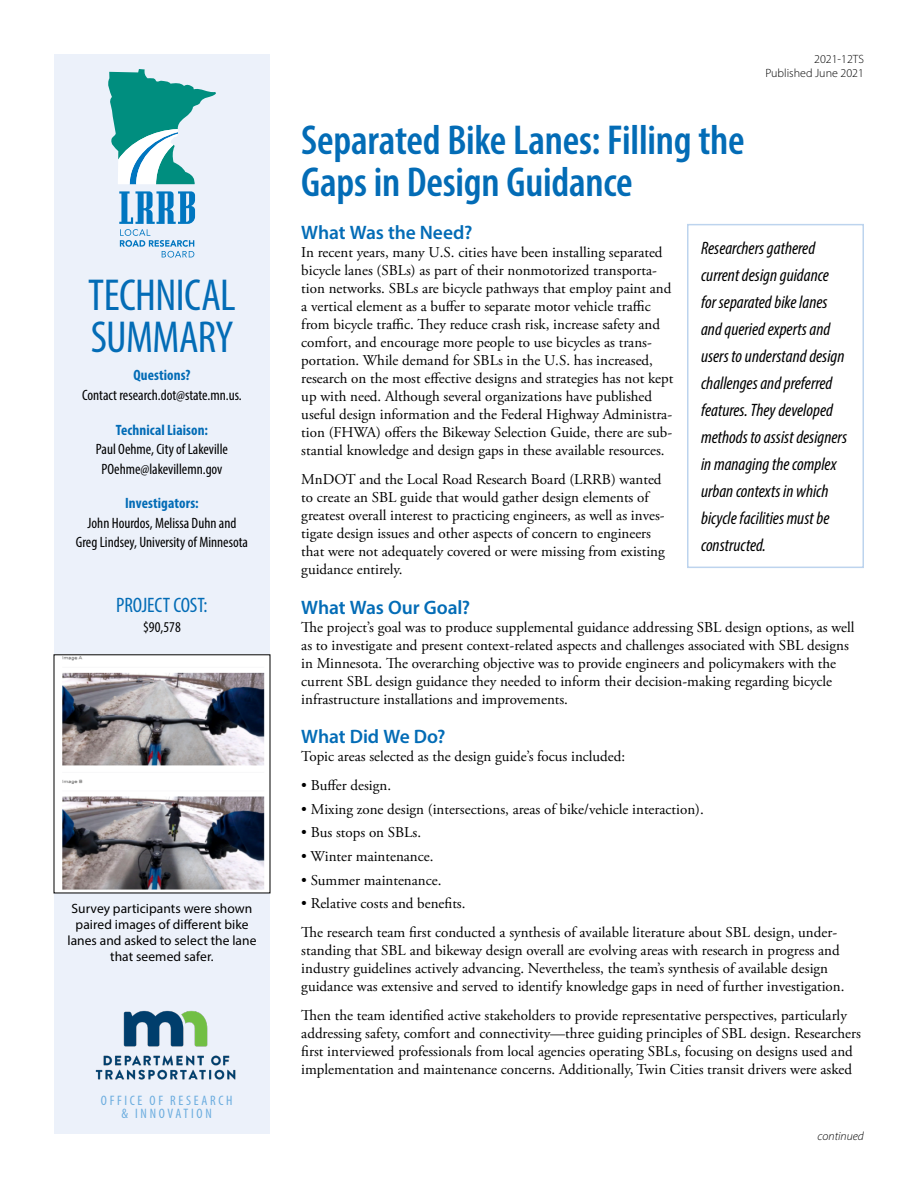
<style>
.page{position:relative;width:918px;height:1188px;background:#fff}
.page>*{position:absolute;margin:0;border:0;box-sizing:border-box;transform-origin:0 0}
.H2_-_centered{font:condensed 45px/42px "Myriad Pro";letter-spacing:-.015em;color:#036cb6}
.t1{font:600 condensed 42px "Myriad Pro";letter-spacing:-.005em;color:#036cb6}
.H3_-_Project_cost{font:condensed 21px "Myriad Pro";letter-spacing:-.01em;color:#036cb6}
.t2{font:600 19.5px "Myriad Pro";letter-spacing:-.005em;color:#036cb6}
.paragraph_-_callout{font:italic condensed 18px/27px "Myriad Pro";color:#000}
.Body_copy{font:15px/18px "Adobe Garamond Pro";color:#000}
.paragraph_-_sidebar{font:condensed 15px/19.5px "Myriad Pro";color:#000;text-align:center}
.Bullet{font:15px "Adobe Garamond Pro";color:#000}
.Questions_-_paragrap{font:700 condensed 15px "Myriad Pro";letter-spacing:.005em;color:#036cb6}
.Bullet_Last{font:15px "Adobe Garamond Pro";color:#000}
.t3{font:condensed 13.8px/13.8px "Myriad Pro";letter-spacing:.195em;color:#6caddf;text-align:center}
.sidebar_caption{font:13.5px/16.2px "Myriad Pro";letter-spacing:.005em;color:#000;text-align:center}
.TS_number_and_pub_da{font:300 12px "Myriad Pro";color:#000}
.t4{font:italic 300 12px "Myriad Pro";color:#000}
</style>
<div class="page">
<div style="left:54px;top:54px;width:216px;height:1080px;background:#ecf1fa"></div>
<div style="left:687px;top:224px;width:177px;height:344px;background:#fff;border:2px solid #bdd4ee"></div>
<svg style="left:108px;top:69px;width:108px;height:115px"></svg>
<svg style="left:119px;top:191px;width:76px;height:67px"></svg>
<img style="left:56px;top:657px;width:212px;height:234px">
<img style="left:95px;top:1010px;width:141px;height:70px">
<h2 class="H2_-_centered" style="left:88px;top:273px;width:149px">TECHNICAL<br>SUMMARY</h2>
<p class="Questions_-_paragrap" style="left:133px;top:366px;width:59px">Questions?</p>
<p class="paragraph_-_sidebar" style="left:82px;top:385px;width:161px">Contact research.dot@state.mn.us.</p>
<h3 class="Questions_-_paragrap" style="left:116px;top:420px;width:94px">Technical Liaison:</h3>
<p class="paragraph_-_sidebar" style="left:96px;top:439px;width:134px">Paul Oehme, City of Lakeville<br>POehme@lakevillemn.gov</p>
<h3 class="Questions_-_paragrap" style="left:125px;top:494px;width:75px">Investigators:</h3>
<p class="paragraph_-_sidebar" style="left:76px;top:513px;width:174px">John Hourdos, Melissa Duhn and<br>Greg Lindsey, University of Minnesota</p>
<h3 class="H3_-_Project_cost" style="left:116px;top:593px;width:93px">PROJECT COST:</h3>
<p class="paragraph_-_sidebar" style="left:143px;top:617px;width:39px">$90,578</p>
<p class="sidebar_caption" style="left:68px;top:900px;width:191px">Survey participants were shown paired images of different bike lanes and asked to select the lane that seemed safer.</p>
<p class="t3" style="left:101px;top:1093px;width:133px">OFFICE OF RESEARCH &amp; INNOVATION</p>
<p class="TS_number_and_pub_da" style="left:814px;top:52px;width:51px">2021-12TS</p>
<p class="TS_number_and_pub_da" style="left:765px;top:65px;width:100px">Published June 2021</p>
<h1 class="t1" style="left:301px;top:115px;width:445px">Separated Bike Lanes: Filling the</h1>
<h1 class="t1" style="left:301px;top:157px;width:333px">Gaps in Design Guidance</h1>
<p class="paragraph_-_callout" style="left:701px;top:235px;width:148px">Researchers gathered current design guidance for separated bike lanes and queried experts and users to understand design challenges and preferred features. They developed methods to assist designers in managing the complex urban contexts in which bicycle facilities must be constructed.</p>
<h2 class="t2" style="left:301px;top:220px;width:173px">What Was the Need?</h2>
<p class="Body_copy" style="left:301px;top:244px;width:374px">In recent years, many U.S. cities have been installing separated bicycle lanes (SBLs) as part of their nonmotorized transporta&shy;tion networks. SBLs are bicycle pathways that employ paint and a vertical element as a buffer to separate motor vehicle traffic from bicycle traffic. They reduce crash risk, increase safety and comfort, and encourage more people to use bicycles as trans&shy;portation. While demand for SBLs in the U.S. has increased, research on the most effective designs and strategies has not kept up with need. Although several organizations have published useful design information and the Federal Highway Administra&shy;tion (FHWA) offers the Bikeway Selection Guide, there are sub&shy;stantial knowledge and design gaps in these available resources.</p>
<p class="Body_copy" style="left:301px;top:471px;width:365px">MnDOT and the Local Road Research Board (LRRB) wanted to create an SBL guide that would gather design elements of greatest overall interest to practicing engineers, as well as inves&shy;tigate design issues and other aspects of concern to engineers that were not adequately covered or were missing from existing guidance entirely.</p>
<h2 class="t2" style="left:301px;top:595px;width:171px">What Was Our Goal?</h2>
<p class="Body_copy" style="left:301px;top:618px;width:555px">The project’s goal was to produce supplemental guidance addressing SBL design options, as well as to investigate and present context-related aspects and challenges associated with SBL designs in Minnesota. The overarching objective was to provide engineers and policymakers with the current SBL design guidance they needed to inform their decision-making regarding bicycle infrastructure installations and improvements.</p>
<h2 class="t2" style="left:301px;top:724px;width:146px">What Did We Do?</h2>
<p class="Body_copy" style="left:301px;top:748px;width:325px">Topic areas selected as the design guide’s focus included:</p>
<p class="Bullet" style="left:301px;top:776px;width:91px">• Buffer design.</p>
<p class="Bullet" style="left:301px;top:800px;width:404px">• Mixing zone design (intersections, areas of bike/vehicle interaction).</p>
<p class="Bullet" style="left:301px;top:824px;width:121px">• Bus stops on SBLs.</p>
<p class="Bullet" style="left:301px;top:847px;width:134px">• Winter maintenance.</p>
<p class="Bullet" style="left:301px;top:871px;width:142px">• Summer maintenance.</p>
<p class="Bullet_Last" style="left:301px;top:895px;width:166px">• Relative costs and benefits.</p>
<p class="Body_copy" style="left:301px;top:924px;width:545px">The research team first conducted a synthesis of available literature about SBL design, under&shy;standing that SBL and bikeway design overall are evolving areas with research in progress and industry guidelines actively advancing. Nevertheless, the team’s synthesis of available design guidance was extensive and served to identify knowledge gaps in need of further investigation.</p>
<p class="Body_copy" style="left:301px;top:1007px;width:561px">Then the team identified active stakeholders to provide representative perspectives, particularly addressing safety, comfort and connectivity—three guiding principles of SBL design. Researchers first interviewed professionals from local agencies operating SBLs, focusing on designs used and implementation and maintenance concerns. Additionally, Twin Cities transit drivers were asked</p>
<p class="t4" style="left:818px;top:1129px;width:48px">continued</p>
</div>
